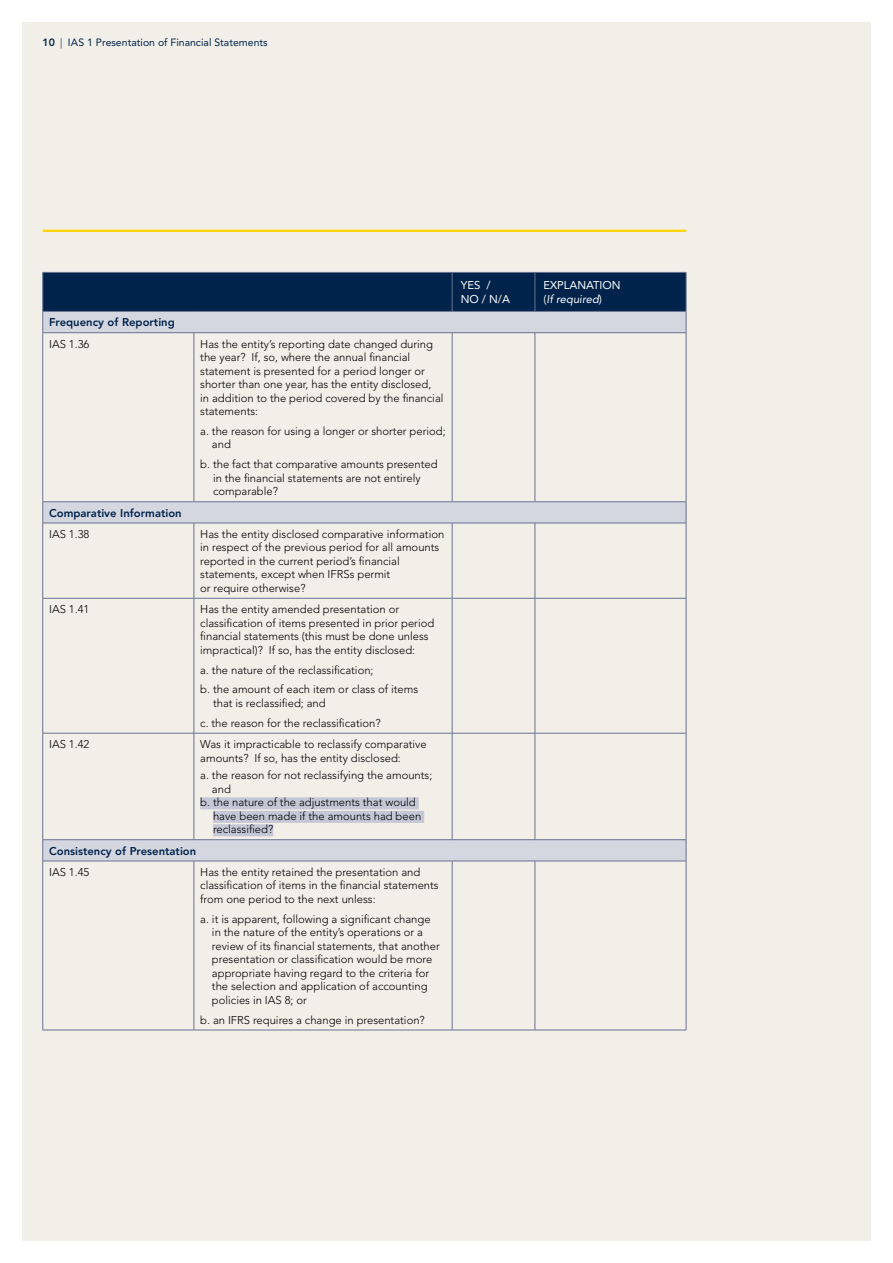
<style>
.page{position:relative;width:893px;height:1263px;background:#fff}
.page>*{position:absolute;margin:0;border:0;box-sizing:border-box;transform-origin:0 0}
.t1{font:300 11.25px/13.5px "Avenir LT Std";color:#000}
.t2{font:800 11.25px "Avenir LT Std";color:#00234b}
.t3{font:11.25px/13.5px "Avenir LT Std";color:#fff}
.t4{font:10.5px "Avenir LT Std";color:#00234b}
.s1{font-weight:800}
.s2{font-weight:300}
.s3{font-style:italic}
</style>
<div class="page">
<div style="left:22px;top:22px;width:848px;height:1218px;background:#f2eee8"></div>
<hr style="left:43px;top:230px;width:643px;height:2px;background:#ffd400">
<svg style="left:43px;top:333px;width:643px;height:528px"></svg>
<svg style="left:42px;top:272px;width:645px;height:60px;background:#49617e"></svg>
<hr style="left:43px;top:332px;width:151px;height:1px;background:#687291">
<hr style="left:194px;top:332px;width:258px;height:1px;background:#687291">
<hr style="left:452px;top:332px;width:83px;height:1px;background:#687291">
<hr style="left:535px;top:332px;width:151px;height:1px;background:#687291">
<hr style="left:43px;top:501px;width:151px;height:1px;background:#687291">
<svg style="left:42px;top:502px;width:1px;height:21px"></svg>
<hr style="left:194px;top:501px;width:258px;height:1px;background:#687291">
<hr style="left:452px;top:501px;width:83px;height:1px;background:#687291">
<hr style="left:535px;top:501px;width:151px;height:1px;background:#687291">
<svg style="left:686px;top:502px;width:1px;height:21px"></svg>
<svg style="left:42px;top:840px;width:1px;height:21px"></svg>
<svg style="left:686px;top:840px;width:1px;height:21px"></svg>
<hr style="left:43px;top:861px;width:151px;height:1px;background:#687291">
<hr style="left:194px;top:861px;width:258px;height:1px;background:#687291">
<hr style="left:452px;top:861px;width:83px;height:1px;background:#687291">
<hr style="left:535px;top:861px;width:151px;height:1px;background:#687291">
<hr style="left:43px;top:1030px;width:151px;height:1px;background:#687291">
<hr style="left:194px;top:1030px;width:258px;height:1px;background:#687291">
<hr style="left:452px;top:1030px;width:83px;height:1px;background:#687291">
<hr style="left:535px;top:1030px;width:151px;height:1px;background:#687291">
<hr style="left:43px;top:523px;width:151px;height:1px;background:#687291">
<hr style="left:42px;top:523px;width:1px;height:75px;background:#687291">
<hr style="left:194px;top:523px;width:258px;height:1px;background:#687291">
<hr style="left:452px;top:523px;width:83px;height:1px;background:#687291">
<hr style="left:535px;top:523px;width:151px;height:1px;background:#687291">
<hr style="left:686px;top:523px;width:1px;height:75px;background:#687291">
<hr style="left:43px;top:598px;width:151px;height:1px;background:#687291">
<hr style="left:42px;top:598px;width:1px;height:135px;background:#687291">
<hr style="left:194px;top:598px;width:258px;height:1px;background:#687291">
<hr style="left:452px;top:598px;width:83px;height:1px;background:#687291">
<hr style="left:535px;top:598px;width:151px;height:1px;background:#687291">
<hr style="left:686px;top:598px;width:1px;height:135px;background:#687291">
<hr style="left:43px;top:733px;width:151px;height:1px;background:#687291">
<hr style="left:42px;top:733px;width:1px;height:106px;background:#687291">
<hr style="left:194px;top:733px;width:258px;height:1px;background:#687291">
<hr style="left:452px;top:733px;width:83px;height:1px;background:#687291">
<hr style="left:535px;top:733px;width:151px;height:1px;background:#687291">
<hr style="left:686px;top:733px;width:1px;height:106px;background:#687291">
<hr style="left:43px;top:839px;width:151px;height:1px;background:#687291">
<hr style="left:194px;top:839px;width:258px;height:1px;background:#687291">
<hr style="left:452px;top:839px;width:83px;height:1px;background:#687291">
<hr style="left:535px;top:839px;width:151px;height:1px;background:#687291">
<hr style="left:43px;top:272px;width:151px;height:1px;background:#687291">
<hr style="left:42px;top:273px;width:1px;height:38px;background:#687291">
<hr style="left:194px;top:272px;width:258px;height:1px;background:#687291">
<hr style="left:452px;top:273px;width:1px;height:38px;background:#687291">
<hr style="left:43px;top:311px;width:151px;height:1px;background:#687291">
<hr style="left:194px;top:311px;width:258px;height:1px;background:#687291">
<hr style="left:452px;top:272px;width:83px;height:1px;background:#687291">
<hr style="left:535px;top:272px;width:151px;height:1px;background:#687291">
<hr style="left:686px;top:273px;width:1px;height:38px;background:#687291">
<hr style="left:452px;top:311px;width:83px;height:1px;background:#687291">
<hr style="left:535px;top:311px;width:151px;height:1px;background:#687291">
<hr style="left:42px;top:333px;width:1px;height:168px;background:#687291">
<hr style="left:194px;top:333px;width:1px;height:168px;background:#687291">
<hr style="left:452px;top:333px;width:1px;height:168px;background:#687291">
<hr style="left:535px;top:333px;width:1px;height:168px;background:#687291">
<hr style="left:686px;top:333px;width:1px;height:168px;background:#687291">
<hr style="left:194px;top:523px;width:1px;height:75px;background:#687291">
<hr style="left:452px;top:523px;width:1px;height:75px;background:#687291">
<hr style="left:535px;top:523px;width:1px;height:75px;background:#687291">
<hr style="left:194px;top:598px;width:1px;height:135px;background:#687291">
<hr style="left:452px;top:598px;width:1px;height:135px;background:#687291">
<hr style="left:535px;top:598px;width:1px;height:135px;background:#687291">
<hr style="left:194px;top:733px;width:1px;height:106px;background:#687291">
<hr style="left:452px;top:733px;width:1px;height:106px;background:#687291">
<hr style="left:535px;top:733px;width:1px;height:106px;background:#687291">
<hr style="left:42px;top:861px;width:1px;height:169px;background:#687291">
<hr style="left:194px;top:861px;width:1px;height:169px;background:#687291">
<hr style="left:452px;top:861px;width:1px;height:169px;background:#687291">
<hr style="left:535px;top:861px;width:1px;height:169px;background:#687291">
<hr style="left:686px;top:861px;width:1px;height:169px;background:#687291">
<div style="left:200px;top:797px;width:219px;height:12px;background:#c4c7d5"></div>
<div style="left:213px;top:811px;width:211px;height:12px;background:#c4c7d5"></div>
<div style="left:213px;top:824px;width:60px;height:12px;background:#c4c7d5"></div>
<p class="t4" style="left:43px;top:37px;width:227px"><span class="s1">10</span> <span class="s2">|</span> IAS 1 Presentation of Financial Statements</p>
<p class="t2" style="left:49px;top:316px;width:127px">Frequency of Reporting</p>
<p class="t1" style="left:49px;top:337px;width:42px">IAS 1.36</p>
<p class="t1" style="left:200px;top:337px;width:245px">Has the entity’s reporting date changed during the year? If, so, where the annual financial statement is presented for a period longer or shorter than one year, has the entity disclosed,<br>in addition to the period covered by the financial statements:</p>
<p class="t1" style="left:212px;top:424px;width:235px;text-indent:-12px">a. the reason for using a longer or shorter period; and</p>
<p class="t1" style="left:213px;top:458px;width:226px;text-indent:-13px">b. the fact that comparative amounts presented in the financial statements are not entirely comparable?</p>
<p class="t2" style="left:49px;top:506px;width:134px">Comparative Information</p>
<p class="t1" style="left:49px;top:527px;width:42px">IAS 1.38</p>
<p class="t1" style="left:200px;top:527px;width:246px">Has the entity disclosed comparative information in respect of the previous period for all amounts reported in the current period’s financial statements, except when IFRSs permit<br>or require otherwise?</p>
<p class="t1" style="left:49px;top:603px;width:42px">IAS 1.41</p>
<p class="t1" style="left:200px;top:603px;width:236px">Has the entity amended presentation or classification of items presented in prior period financial statements (this must be done unless impractical)? If so, has the entity disclosed:</p>
<p class="t1" style="left:200px;top:660px;width:219px;line-height:20px">a. the nature of the reclassification;<br>b. the amount of each item or class of items</p>
<p class="t1" style="left:200px;top:693px;width:182px;line-height:20px;text-indent:13px">that is reclassified; and<br>c. the reason for the reclassification?</p>
<p class="t1" style="left:49px;top:737px;width:42px">IAS 1.42</p>
<p class="t1" style="left:200px;top:737px;width:228px">Was it impracticable to reclassify comparative amounts? If so, has the entity disclosed:</p>
<p class="t1" style="left:200px;top:769px;width:234px">a. the reason for not reclassifying the amounts;</p>
<p class="t1" style="left:212px;top:782px;width:20px">and</p>
<p class="t1" style="left:200px;top:796px;width:217px">b. the nature of the adjustments that would</p>
<p class="t1" style="left:213px;top:809px;width:210px">have been made if the amounts had been</p>
<p class="t1" style="left:213px;top:823px;width:62px">reclassified?</p>
<p class="t2" style="left:49px;top:844px;width:149px">Consistency of Presentation</p>
<p class="t1" style="left:49px;top:865px;width:42px">IAS 1.45</p>
<p class="t1" style="left:200px;top:865px;width:240px">Has the entity retained the presentation and classification of items in the financial statements from one period to the next unless:</p>
<p class="t1" style="left:212px;top:912px;width:229px;text-indent:-12px">a. it is apparent, following a significant change in the nature of the entity’s operations or a review of its financial statements, that another presentation or classification would be more appropriate having regard to the criteria for the selection and application of accounting policies in IAS 8; or</p>
<p class="t1" style="left:200px;top:1013px;width:226px">b. an IFRS requires a change in presentation?</p>
<p class="t3" style="left:461px;top:279px;width:51px">YES /<br>NO / N/A</p>
<p class="t3" style="left:543px;top:279px;width:79px">EXPLANATION (<span class="s3">If required</span>)</p>
</div>
